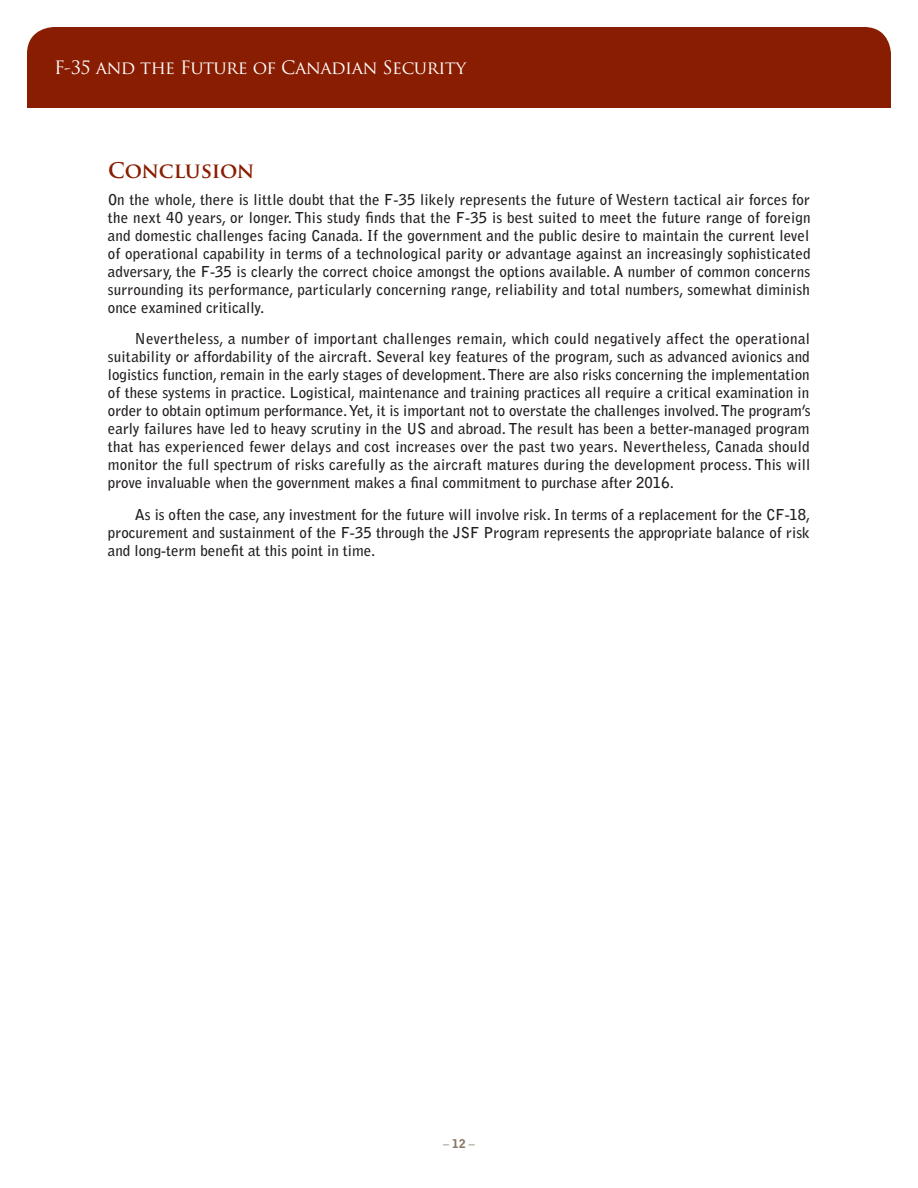
<style>
.page{position:relative;width:918px;height:1188px;background:#fff}
.page>*{position:absolute;margin:0;border:0;box-sizing:border-box;transform-origin:0 0}
.t1{font:700 21px "Trajan Pro";letter-spacing:-.01em;color:#891d02}
.t2{font:18px "Trajan Pro";letter-spacing:-.025em;color:#fff}
.t3{font:700 15px/18px "Bell Gothic Std";color:#231f20;text-align:justify}
.t4{font:700 12px "Bell Gothic Std";color:#8a7966}
.s1{font-weight:900}
</style>
<div class="page">
<div style="left:27px;top:27px;width:864px;height:81px;background:#891d02"></div>
<p class="t2" style="left:54px;top:56px;width:414px">F-35 and the Future of Canadian Security</p>
<h1 class="t1" style="left:108px;top:157px;width:148px">CONCLUSION</h1>
<p class="t3" style="left:108px;top:190px;width:704px">On the whole, there is little doubt that the F-35 likely represents the future of Western tactical air forces for the next 40 years, or longer. This study finds that the F-35 is best suited to meet the future range of foreign and domestic challenges facing Canada. If the government and the public desire to maintain the current level of operational capability in terms of a technological parity or advantage against an increasingly sophisticated adversary, the F-35 is clearly the correct choice amongst the options available. A number of common concerns surrounding its performance, particularly concerning range, reliability and total numbers, somewhat diminish once examined critically.</p>
<p class="t3" style="left:108px;top:330px;width:704px;text-indent:27px">Nevertheless, a number of important challenges remain, which could negatively affect the operational suitability or affordability of the aircraft. Several key features of the program, such as advanced avionics and logistics function, remain in the early stages of development. There are also risks concerning the implementation of these systems in practice. Logistical, maintenance and training practices all require a critical examination in order to obtain optimum performance. Yet, it is important not to overstate the challenges involved. The program’s early failures have led to heavy scrutiny in the US and abroad. The result has been a better-managed program that has experienced fewer delays and cost increases over the past two years. Nevertheless, Canada should monitor the full spectrum of risks carefully as the aircraft matures during the development process. This will prove invaluable when the government makes a final commitment to purchase after 2016.</p>
<p class="t3" style="left:108px;top:505px;width:704px;text-indent:27px">As is often the case, any investment for the future will involve risk. In terms of a replacement for the CF-18, procurement and sustainment of the F-35 through the JSF Program represents the appropriate balance of risk and long-term benefit at this point in time.</p>
<p class="t4" style="left:443px;top:1136px;width:33px">– <span class="s1">12</span> –</p>
</div>
